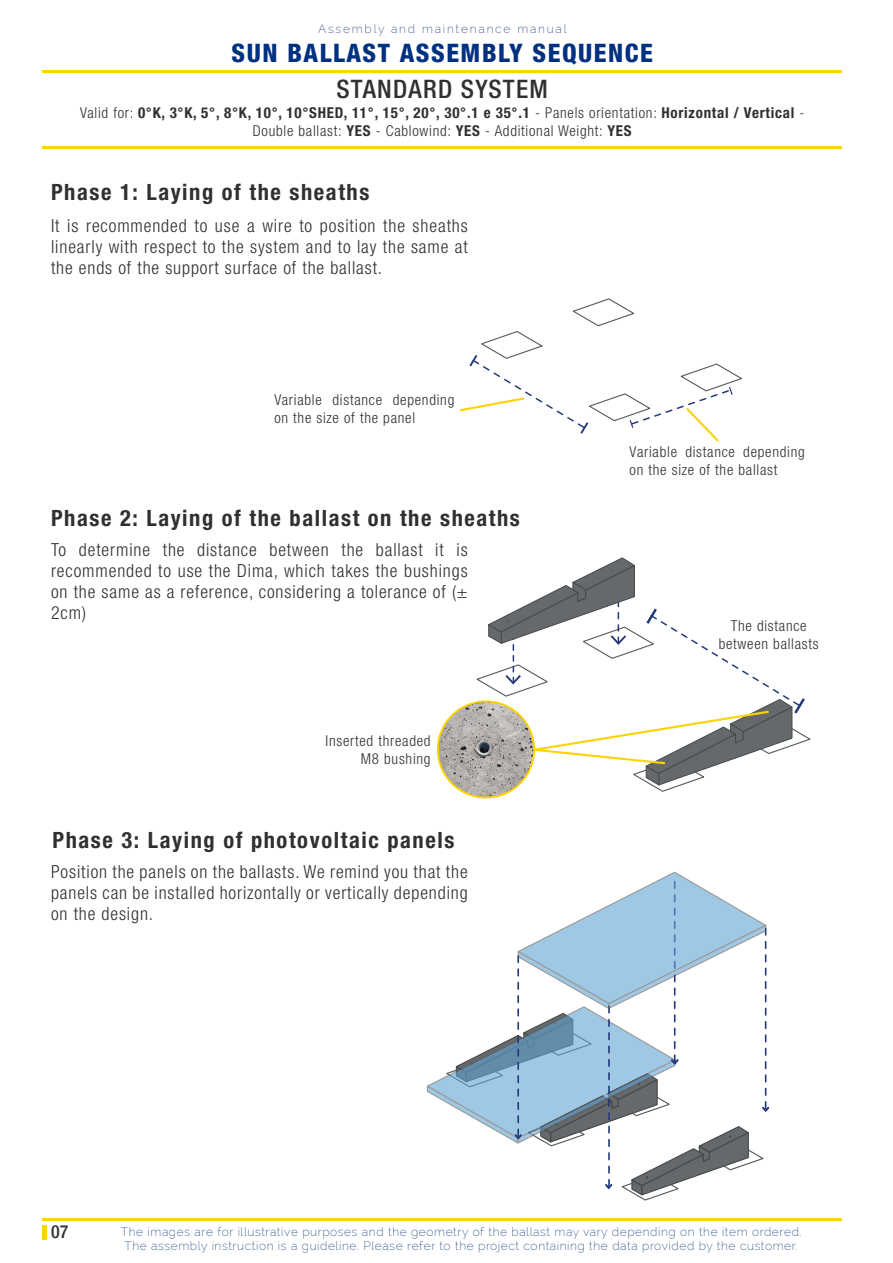
<style>
.page{position:relative;width:893px;height:1263px;background:#fff}
.page>*{position:absolute;margin:0;border:0;box-sizing:border-box;transform-origin:0 0}
.t1{font:800 condensed 25.5px "Helvetica Neue LT Pro";letter-spacing:.06em;color:#003080}
.Page_number{font:500 condensed 25.5px "Helvetica Neue LT Pro";letter-spacing:.05em;color:#303030}
.Page_number-2{font:700 condensed 22.5px "Helvetica Neue LT Pro";letter-spacing:.07em;color:#303030}
.Page_number-3{font:300 condensed 18px/21px "Helvetica Neue LT Pro";letter-spacing:.05em;color:#303030;text-align:justify}
.t2{font:500 condensed 18px "Helvetica Neue LT Pro";color:#303030}
.Page_number-4{font:300 condensed 15px/18px "Helvetica Neue LT Pro";letter-spacing:.05em;color:#303030}
.Page_number-5{font:700 condensed 15px "Helvetica Neue LT Pro";letter-spacing:.05em;color:#303030}
.t3{font:200 12px/13.5px "Raleway";letter-spacing:.05em;color:#1c417b;text-align:center}
.t4{font:200 12px "Raleway";letter-spacing:.15em;color:#1c417b}
.s1{font-weight:300}
.s2{font-weight:700}
</style>
<div class="page">
<hr style="left:43px;top:71px;width:799px;height:2px;background:#ffd400">
<hr style="left:43px;top:1225px;width:4px;height:14px;background:#ffd400">
<hr style="left:43px;top:1218px;width:799px;height:2px;background:#ffd400">
<svg style="left:426px;top:871px;width:344px;height:330px"></svg>
<hr style="left:43px;top:147px;width:799px;height:2px;background:#ffd400">
<img style="left:438px;top:701px;width:96px;height:97px;border-radius:48px">
<svg style="left:474px;top:557px;width:337px;height:235px"></svg>
<svg style="left:460px;top:298px;width:282px;height:144px"></svg>
<p class="t4" style="left:318px;top:22px;width:250px">Assembly and maintenance manual</p>
<h1 class="t1" style="left:232px;top:37px;width:423px">SUN BALLAST ASSEMBLY SEQUENCE</h1>
<p class="Page_number" style="left:336px;top:74px;width:213px">STANDARD SYSTEM</p>
<p class="Page_number-5" style="left:80px;top:103px;width:726px"><span class="s1">Valid for:</span> 0°K, 3°K, 5°, 8°K, 10°, 10°SHED, 11°, 15°, 20°, 30°.1 e 35°.1 <span class="s1">- Panels orientation:</span> Horizontal / Vertical <span class="s1">-</span></p>
<p class="Page_number-4" style="left:253px;top:121px;width:380px">Double ballast: <span class="s2">YES</span> - Cablowind: <span class="s2">YES</span> - Additional Weight: <span class="s2">YES</span></p>
<p class="Page_number-2" style="left:51px;top:178px;width:320px">Phase 1: Laying of the sheaths</p>
<p class="Page_number-3" style="left:51px;top:214px;width:418px">It is recommended to use a wire to position the sheaths linearly with respect to the system and to lay the same at the ends of the support surface of the ballast.</p>
<p class="Page_number-4" style="left:274px;top:391px;width:182px">Variable distance depending on the size of the panel</p>
<p class="Page_number-2" style="left:51px;top:505px;width:470px">Phase 2: Laying of the ballast on the sheaths</p>
<p class="Page_number-3" style="left:51px;top:539px;width:418px">To determine the distance between the ballast it is recommended to use the Dima, which takes the bushings on the same as a reference, considering a tolerance of (± 2cm)</p>
<p class="Page_number-4" style="left:326px;top:731px;width:107px;text-align:right">Inserted threaded<br>M8 bushing</p>
<p class="Page_number-2" style="left:53px;top:827px;width:403px">Phase 3: Laying of photovoltaic panels</p>
<p class="Page_number-3" style="left:51px;top:861px;width:418px">Position the panels on the ballasts. We remind you that the panels can be installed horizontally or vertically depending on the design.</p>
<p class="Page_number-4" style="left:630px;top:443px;width:177px">Variable distance depending on the size of the ballast</p>
<p class="Page_number-4" style="left:719px;top:617px;width:102px;text-align:center">The distance between ballasts</p>
<p class="t2" style="left:51px;top:1221px;width:19px">07</p>
<p class="t3" style="left:121px;top:1225px;width:682px">The images are for illustrative purposes and the geometry of the ballast may vary depending on the item ordered.<br>The assembly instruction is a guideline. Please refer to the project containing the data provided by the customer.</p>
</div>
